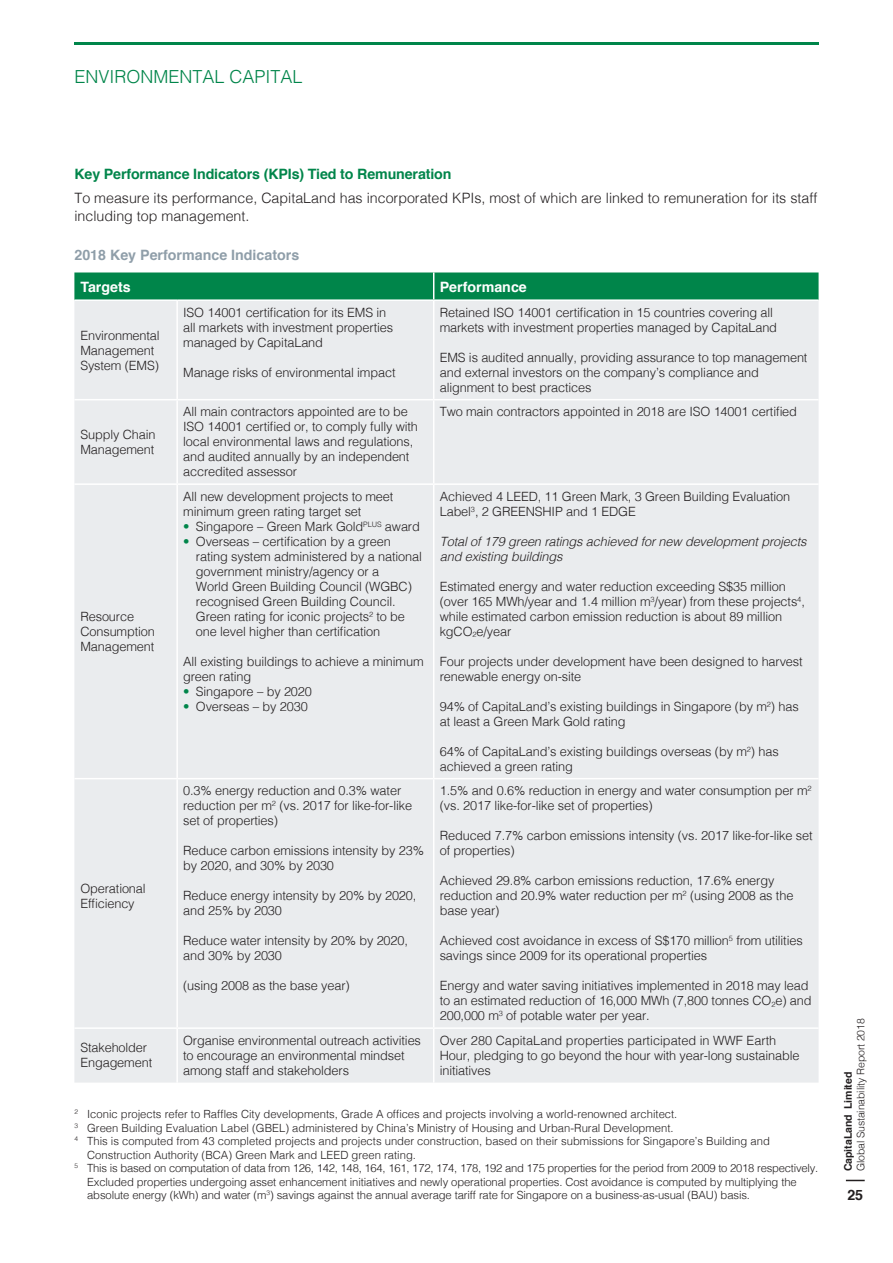
<style>
.page{position:relative;width:893px;height:1263px;background:#fff}
.page>*{position:absolute;margin:0;border:0;box-sizing:border-box;transform-origin:0 0}
.t1{font:300 18px "Helvetica";color:#00854a}
.t2{font:300 14.25px/18px "Helvetica";color:#231f20}
.t3{font:700 14.25px "Helvetica";letter-spacing:-.01em;color:#00854a}
.t4{font:700 14.25px "Helvetica";color:#8f9ea9}
.t5{font:700 14.25px "Helvetica";color:#fff}
.t6{font:700 14.25px "Helvetica";color:#231f20}
.t7{font:300 12.75px/15px "Helvetica";letter-spacing:-.01em;color:#231f20}
.t8{font:italic 300 12.75px/15px "Helvetica";letter-spacing:-.01em;color:#231f20}
.t9{font:300 11.25px/13.5px "Helvetica";color:#231f20}
.t10{font:300 10.5px "Helvetica";letter-spacing:-.01em;color:#231f20}
.t11{font:700 10.5px "Helvetica";color:#231f20}
.s1{color:#00854a}
</style>
<div class="page">
<svg style="left:846px;top:1180px;width:19px;height:1px"></svg>
<hr style="left:74px;top:43px;width:745px;height:2px;background:#00854a">
<div style="left:74px;top:301px;width:745px;height:781px;background:#eaecee"></div>
<div style="left:74px;top:272px;width:745px;height:27px;background:#00854a"></div>
<hr style="left:176px;top:301px;width:2px;height:98px;background:#fff">
<hr style="left:433px;top:301px;width:1px;height:98px;background:#fff">
<hr style="left:74px;top:399px;width:103px;height:1px;background:#fff">
<hr style="left:177px;top:399px;width:257px;height:1px;background:#fff">
<hr style="left:176px;top:400px;width:2px;height:83px;background:#fff">
<hr style="left:434px;top:399px;width:385px;height:1px;background:#fff">
<hr style="left:433px;top:400px;width:1px;height:83px;background:#fff">
<hr style="left:74px;top:483px;width:103px;height:2px;background:#fff">
<hr style="left:177px;top:483px;width:257px;height:2px;background:#fff">
<hr style="left:176px;top:485px;width:2px;height:293px;background:#fff">
<hr style="left:434px;top:483px;width:385px;height:2px;background:#fff">
<hr style="left:433px;top:485px;width:1px;height:293px;background:#fff">
<hr style="left:74px;top:778px;width:103px;height:1px;background:#fff">
<hr style="left:177px;top:778px;width:257px;height:1px;background:#fff">
<hr style="left:434px;top:778px;width:385px;height:1px;background:#fff">
<hr style="left:176px;top:779px;width:2px;height:248px;background:#fff">
<hr style="left:433px;top:779px;width:1px;height:248px;background:#fff">
<hr style="left:74px;top:1027px;width:103px;height:2px;background:#fff">
<hr style="left:177px;top:1027px;width:257px;height:2px;background:#fff">
<hr style="left:176px;top:1029px;width:2px;height:53px;background:#fff">
<hr style="left:434px;top:1027px;width:385px;height:2px;background:#fff">
<hr style="left:433px;top:1029px;width:1px;height:53px;background:#fff">
<p class="t1" style="left:74px;top:61px;width:230px">ENVIRONMENTAL CAPITAL</p>
<p class="t3" style="left:74px;top:163px;width:379px">Key Performance Indicators (KPIs) Tied to Remuneration</p>
<p class="t2" style="left:74px;top:188px;width:744px">To measure its performance, CapitaLand has incorporated KPIs, most of which are linked to remuneration for its staff including top management.</p>
<p class="t4" style="left:74px;top:244px;width:226px">2018 Key Performance Indicators</p>
<p class="t5" style="left:80px;top:275px;width:52px">Targets</p>
<p class="t5" style="left:440px;top:275px;width:89px">Performance</p>
<p class="t7" style="left:80px;top:327px;width:81px">Environmental<br>Management<br>System (EMS)</p>
<p class="t7" style="left:183px;top:304px;width:211px">ISO 14001 certification for its EMS in all markets with investment properties managed by CapitaLand</p>
<p class="t7" style="left:183px;top:364px;width:214px">Manage risks of environmental impact</p>
<p class="t7" style="left:440px;top:304px;width:339px">Retained ISO 14001 certification in 15 countries covering all markets with investment properties managed by CapitaLand</p>
<p class="t7" style="left:440px;top:349px;width:369px">EMS is audited annually, providing assurance to top management and external investors on the company’s compliance and alignment to best practices</p>
<p class="t7" style="left:80px;top:426px;width:77px">Supply Chain<br>Management</p>
<p class="t7" style="left:80px;top:608px;width:76px">Resource<br>Consumption<br>Management</p>
<p class="t7" style="left:80px;top:880px;width:67px">Operational<br>Efficiency</p>
<p class="t7" style="left:183px;top:404px;width:236px">All main contractors appointed are to be ISO 14001 certified or, to comply fully with local environmental laws and regulations, and audited annually by an independent accredited assessor</p>
<p class="t7" style="left:440px;top:404px;width:359px">Two main contractors appointed in 2018 are ISO 14001 certified</p>
<p class="t7" style="left:183px;top:488px;width:212px">All new development projects to meet minimum green rating target set</p>
<p class="t7" style="left:183px;top:518px;width:238px"><span class="s1">•</span> Singapore – Green Mark Gold<sup>PLUS</sup> award</p>
<p class="t7" style="left:196px;top:533px;width:228px;text-indent:-13px"><span class="s1">•</span> Overseas – certification by a green rating system administered by a national government ministry/agency or a<br>World Green Building Council (WGBC) recognised Green Building Council.<br>Green rating for iconic projects<sup>2</sup> to be one level higher than certification</p>
<p class="t7" style="left:183px;top:653px;width:242px">All existing buildings to achieve a minimum green rating</p>
<p class="t7" style="left:183px;top:683px;width:130px"><span class="s1">•</span> Singapore – by 2020</p>
<p class="t7" style="left:183px;top:698px;width:126px"><span class="s1">•</span> Overseas – by 2030</p>
<p class="t7" style="left:183px;top:782px;width:230px">0.3% energy reduction and 0.3% water reduction per m<sup>2</sup> (vs. 2017 for like-for-like set of properties)</p>
<p class="t7" style="left:183px;top:842px;width:242px">Reduce carbon emissions intensity by 23% by 2020, and 30% by 2030</p>
<p class="t7" style="left:183px;top:887px;width:235px">Reduce energy intensity by 20% by 2020, and 25% by 2030</p>
<p class="t7" style="left:183px;top:932px;width:226px">Reduce water intensity by 20% by 2020, and 30% by 2030</p>
<p class="t7" style="left:183px;top:977px;width:168px">(using 2008 as the base year)</p>
<p class="t7" style="left:440px;top:488px;width:352px">Achieved 4 LEED, 11 Green Mark, 3 Green Building Evaluation<br>Label<sup>3</sup>, 2 GREENSHIP and 1 EDGE</p>
<p class="t8" style="left:440px;top:533px;width:368px">Total of 179 green ratings achieved for new development projects and existing buildings</p>
<p class="t7" style="left:440px;top:578px;width:367px">Estimated energy and water reduction exceeding S$35 million (over 165 MWh/year and 1.4 million m<sup>3</sup>/year) from these projects<sup>4</sup>, while estimated carbon emission reduction is about 89 million kgCO<sub>2</sub>e/year</p>
<p class="t7" style="left:440px;top:653px;width:364px">Four projects under development have been designed to harvest renewable energy on-site</p>
<p class="t7" style="left:440px;top:698px;width:361px">94% of CapitaLand’s existing buildings in Singapore (by m<sup>2</sup>) has at least a Green Mark Gold rating</p>
<p class="t7" style="left:440px;top:743px;width:340px">64% of CapitaLand’s existing buildings overseas (by m<sup>2</sup>) has achieved a green rating</p>
<p class="t7" style="left:440px;top:782px;width:373px">1.5% and 0.6% reduction in energy and water consumption per m<sup>2 </sup>(vs. 2017 like-for-like set of properties)</p>
<p class="t7" style="left:440px;top:827px;width:374px">Reduced 7.7% carbon emissions intensity (vs. 2017 like-for-like set of properties)</p>
<p class="t7" style="left:440px;top:872px;width:355px">Achieved 29.8% carbon emissions reduction, 17.6% energy reduction and 20.9% water reduction per m<sup>2</sup> (using 2008 as the base year)</p>
<p class="t7" style="left:440px;top:932px;width:364px">Achieved cost avoidance in excess of S$170 million<sup>5</sup> from utilities savings since 2009 for its operational properties</p>
<p class="t7" style="left:440px;top:977px;width:373px">Energy and water saving initiatives implemented in 2018 may lead to an estimated reduction of 16,000 MWh (7,800 tonnes CO<sub>2</sub>e) and<br>200,000 m<sup>3</sup> of potable water per year.</p>
<p class="t7" style="left:80px;top:1039px;width:73px">Stakeholder<br>Engagement</p>
<p class="t7" style="left:183px;top:1032px;width:239px">Organise environmental outreach activities to encourage an environmental mindset among staff and stakeholders</p>
<p class="t7" style="left:440px;top:1032px;width:361px">Over 280 CapitaLand properties participated in WWF Earth<br>Hour, pledging to go beyond the hour with year-long sustainable initiatives</p>
<p class="t9" style="left:74px;top:1107px;width:604px"><sup>2</sup> Iconic projects refer to Raffles City developments, Grade A offices and projects involving a world-renowned architect.</p>
<p class="t9" style="left:74px;top:1120px;width:601px"><sup>3</sup> Green Building Evaluation Label (GBEL) administered by China’s Ministry of Housing and Urban-Rural Development.</p>
<p class="t9" style="left:87px;top:1134px;width:684px;text-indent:-13px"><sup>4</sup> This is computed from 43 completed projects and projects under construction, based on their submissions for Singapore’s Building and<br>Construction Authority (BCA) Green Mark and LEED green rating.</p>
<p class="t9" style="left:87px;top:1161px;width:733px;text-indent:-13px"><sup>5</sup> This is based on computation of data from 126, 142, 148, 164, 161, 172, 174, 178, 192 and 175 properties for the period from 2009 to 2018 respectively.<br>Excluded properties undergoing asset enhancement initiatives and newly operational properties. Cost avoidance is computed by multiplying the absolute energy (kWh) and water (m<sup>3</sup>) savings against the annual average tariff rate for Singapore on a business-as-usual (BAU) basis.</p>
<p class="t10" style="left:852px;top:1171px;width:155px;rotate:-90deg">Global Sustainability Report 2018</p>
<p class="t11" style="left:840px;top:1171px;width:101px;rotate:-90deg">CapitaLand Limited</p>
<p class="t6" style="left:847px;top:1183px;width:17px">25</p>
</div>
